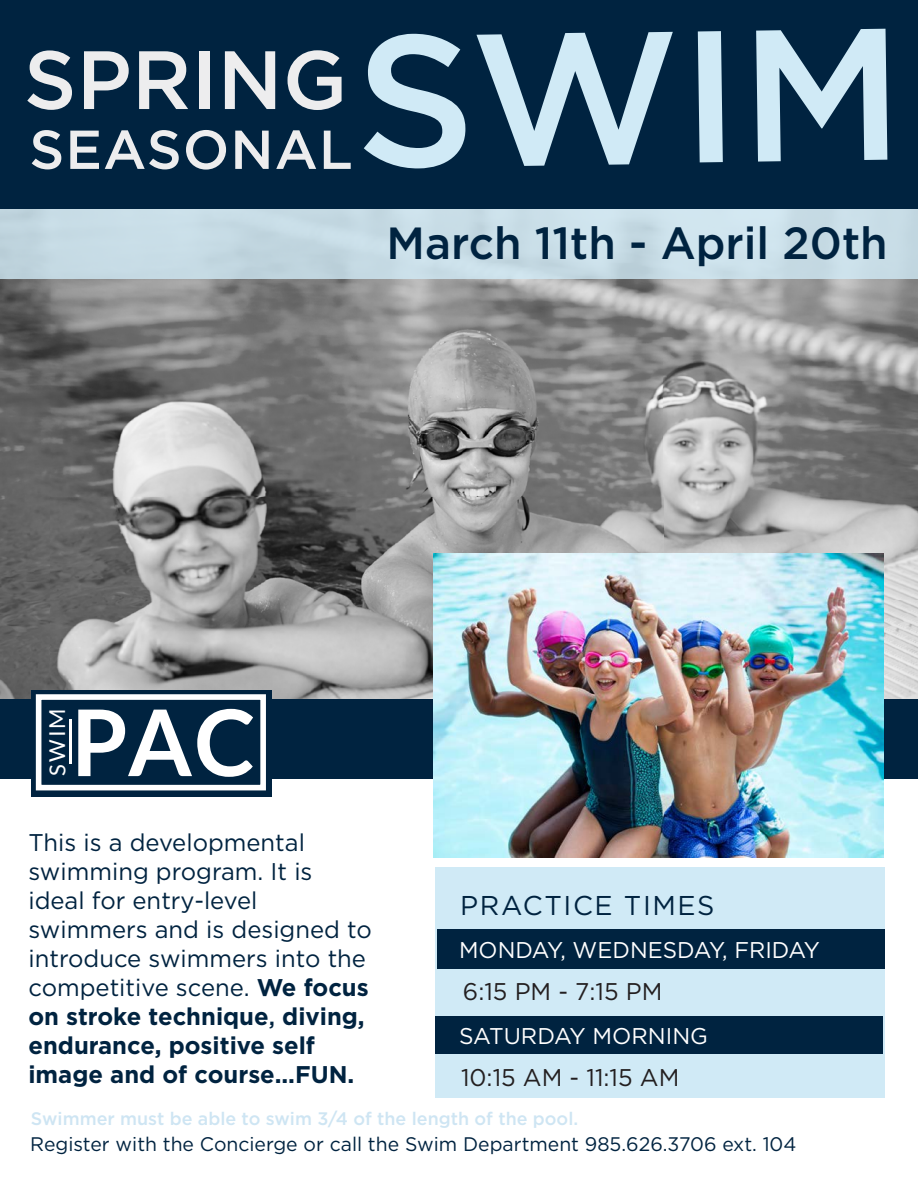
<style>
.page{position:relative;width:918px;height:1188px;background:#fff}
.page>*{position:absolute;margin:0;border:0;box-sizing:border-box;transform-origin:0 0}
.t1{font:500 187.05px "Gotham";color:#d0eaf6}
.t2{font:700 91.95px "Lato";color:#fff}
.t3{font:500 82.5px "Gotham";color:#ededee}
.t4{font:500 54.75px "Gotham";letter-spacing:.02em;color:#ededee}
.t5{font:500 45px "Gotham";color:#002340}
.t6{font:27.15px "Gotham";color:#002340}
.t7{font:24.15px/29px "Gotham";color:#002340}
.t8{font:24.15px "Gotham";color:#231f20}
.t9{font:22.8px "Gotham";letter-spacing:-.01em;color:#fff}
.t10{font:21.9px "Lato";color:#fff}
.t11{font:19.65px "Gotham";color:#002340}
.t12{font:500 18.15px "Gotham";color:#cee5f3}
.s1{font-weight:700}
.s2{font-weight:500}
</style>
<div class="page">
<img style="left:0;top:278px;width:51px;height:501px">
<img style="left:51px;top:278px;width:867px;height:580px">
<div style="left:0;top:699px;width:918px;height:79px;background:#002340"></div>
<div style="left:435px;top:867px;width:450px;height:231px;background:#d0eaf6"></div>
<div style="left:437px;top:929px;width:448px;height:39px;background:#002340"></div>
<div style="left:0;top:0;width:918px;height:210px;background:#002340"></div>
<div style="left:435px;top:1017px;width:448px;height:37px;background:#002340"></div>
<img style="left:434px;top:553px;width:449px;height:304px">
<div style="left:31px;top:690px;width:240px;height:107px;background:#002340"></div>
<svg style="left:36px;top:719px;width:230px;height:72px"></svg>
<hr style="left:69px;top:720px;width:2px;height:44px;background:#fff">
<div style="left:36px;top:694px;width:230px;height:96px;border:6px solid #fff"></div>
<h3 class="t3" style="left:24px;top:26px;width:325px">SPRING</h3>
<h3 class="t4" style="left:29px;top:114px;width:325px">SEASONAL</h3>
<h1 class="t1" style="left:353px;top:-20px;width:550px;rotate:-1deg">SWIM</h1>
<h3 class="t5" style="left:387px;top:214px;width:503px">March 11th - April 20th</h3>
<p class="t10" style="left:45px;top:776px;width:70px;rotate:-90deg">S W MI</p>
<h2 class="t2" style="left:71px;top:690px;width:186px">PAC</h2>
<p class="t7" style="left:28px;top:828px;width:345px">This is a developmental swimming program. It is ideal for entry-level swimmers and is designed to introduce swimmers into the competitive scene. <span class="s1">We focus on stroke technique</span><span class="s2">,</span> <span class="s1">diving, endurance, positive self image and of course...FUN.</span></p>
<p class="t6" style="left:460px;top:888px;width:256px">PRACTICE TIMES</p>
<p class="t9" style="left:459px;top:935px;width:362px">MONDAY, WEDNESDAY, FRIDAY</p>
<p class="t8" style="left:463px;top:976px;width:201px">6:15 PM - 7:15 PM</p>
<p class="t9" style="left:459px;top:1021px;width:251px">SATURDAY MORNING</p>
<p class="t8" style="left:461px;top:1062px;width:220px">10:15 AM - 11:15 AM</p>
<p class="t12" style="left:31px;top:1107px;width:549px">Swimmer must be able to swim 3/4 of the length of the pool.</p>
<p class="t11" style="left:30px;top:1131px;width:768px">Register with the Concierge or call the Swim Department 985.626.3706 ext. 104</p>
</div>
